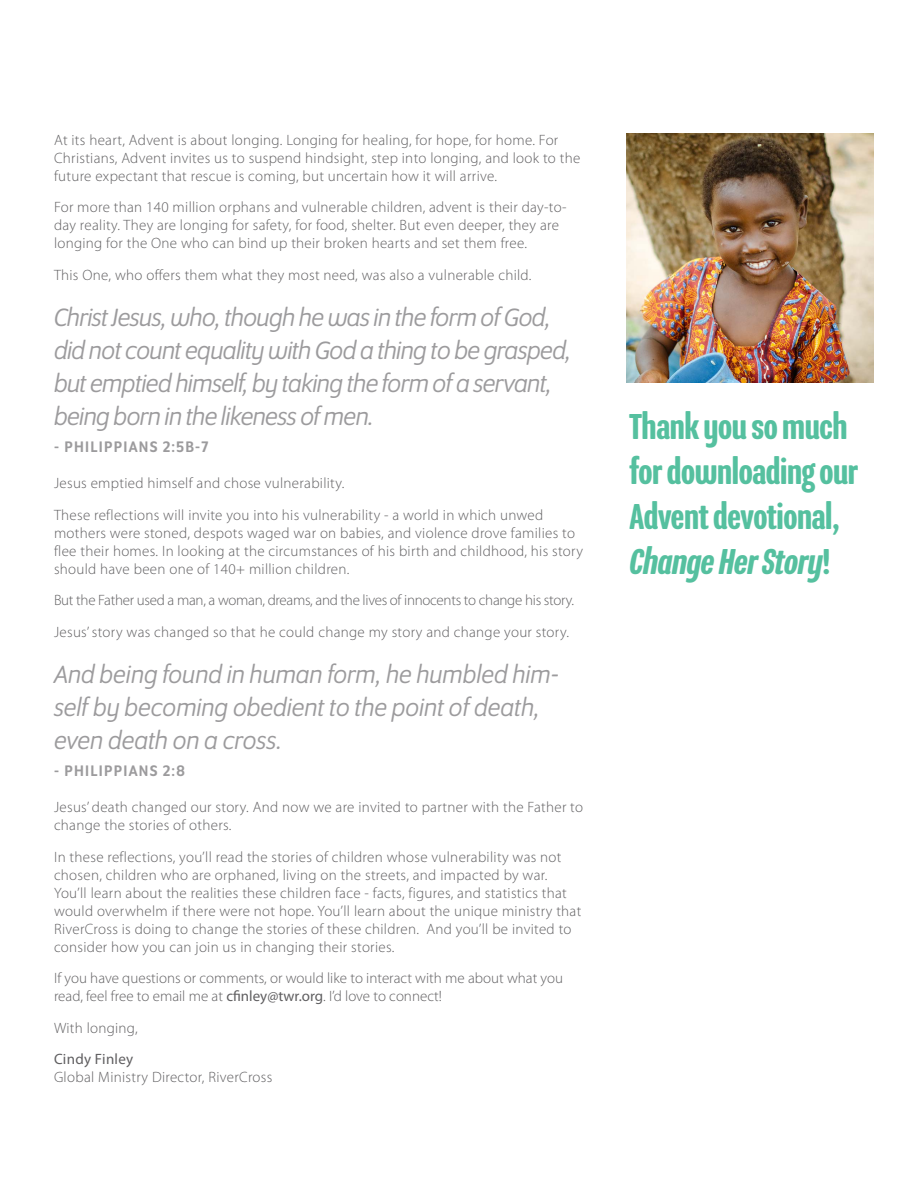
<style>
.page{position:relative;width:918px;height:1188px;background:#fff}
.page>*{position:absolute;margin:0;border:0;box-sizing:border-box;transform-origin:0 0}
.t1{font:500 39px/45px "Program Nar OT";letter-spacing:-.01em;color:#55c09f}
.t2{font:italic 27px/33px "Program OT";letter-spacing:-.02em;color:#9c9b9d}
.t3{font:italic 27px/33px "Program OT";color:#9c9b9d}
.t4{font:500 16.5px "Program OT";letter-spacing:.08em;color:#9c9b9d}
.t5{font:300 15px/18px "Myriad Pro";letter-spacing:.02em;color:#605f61}
.t6{font:300 15px/31.5px "Myriad Pro";letter-spacing:-.02em;color:#605f61}
.t7{font:300 15px/18px "Myriad Pro";color:#605f61}
.t8{font:15px "Myriad Pro";letter-spacing:.02em;color:#605f61}
.s1{font-weight:400}
.s2{font-style:italic}
</style>
<div class="page">
<img style="left:627px;top:133px;width:247px;height:249px">
<p class="t5" style="left:54px;top:130px;width:528px">At its heart, Advent is about longing. Longing for healing, for hope, for home. For<br>Christians, Advent invites us to suspend hindsight, step into longing, and look to the future expectant that rescue is coming, but uncertain how it will arrive.</p>
<p class="t5" style="left:54px;top:198px;width:514px">For more than 140 million orphans and vulnerable children, advent is their day-to&shy;day reality. They are longing for safety, for food, shelter. But even deeper, they are longing for the One who can bind up their broken hearts and set them free.</p>
<p class="t5" style="left:54px;top:265px;width:479px">This One, who offers them what they most need, was also a vulnerable child.</p>
<h2 class="t2" style="left:54px;top:301px;width:519px">Christ Jesus, who, though he was in the form of God, did not count equality with God a thing to be grasped, but emptied himself, by taking the form of a servant, being born in the likeness of men.</h2>
<p class="t4" style="left:54px;top:437px;width:156px">- PHILIPPIANS 2:5B-7</p>
<p class="t5" style="left:54px;top:467px;width:491px;line-height:31.5px">Jesus emptied himself and chose vulnerability.<br>These reflections will invite you into his vulnerability - a world in which unwed</p>
<p class="t5" style="left:54px;top:523px;width:530px">mothers were stoned, despots waged war on babies, and violence drove families to flee their homes. In looking at the circumstances of his birth and childhood, his story should have been one of 140+ million children.</p>
<p class="t6" style="left:54px;top:584px;width:522px">But the Father used a man, a woman, dreams, and the lives of innocents to change his story.<br>Jesus’ story was changed so that he could change my story and change your story.</p>
<h2 class="t3" style="left:54px;top:658px;width:506px">And being found in human form, he humbled him&shy;self by becoming obedient to the point of death, even death on a cross.</h2>
<p class="t4" style="left:54px;top:761px;width:132px">- PHILIPPIANS 2:8</p>
<p class="t5" style="left:54px;top:798px;width:531px">Jesus’ death changed our story. And now we are invited to partner with the Father to change the stories of others.</p>
<p class="t5" style="left:54px;top:847px;width:529px">In these reflections, you’ll read the stories of children whose vulnerability was not chosen, children who are orphaned, living on the streets, and impacted by war.<br>You’ll learn about the realities these children face - facts, figures, and statistics that would overwhelm if there were not hope. You’ll learn about the unique ministry that RiverCross is doing to change the stories of these children. And you’ll be invited to consider how you can join us in changing their stories.</p>
<p class="t7" style="left:54px;top:969px;width:511px">If you have questions or comments, or would like to interact with me about what you read, feel free to email me at <span class="s1">cfinley@twr.org</span>. I’d love to connect!</p>
<p class="t5" style="left:54px;top:1018px;width:85px">With longing,</p>
<p class="t8" style="left:54px;top:1050px;width:81px">Cindy Finley</p>
<p class="t5" style="left:54px;top:1068px;width:220px">Global Ministry Director, RiverCross</p>
<h1 class="t1" style="left:630px;top:404px;width:230px">Thank you so much for downloading our<br>Advent devotional,<br><span class="s2">Change Her Story</span>!</h1>
</div>
